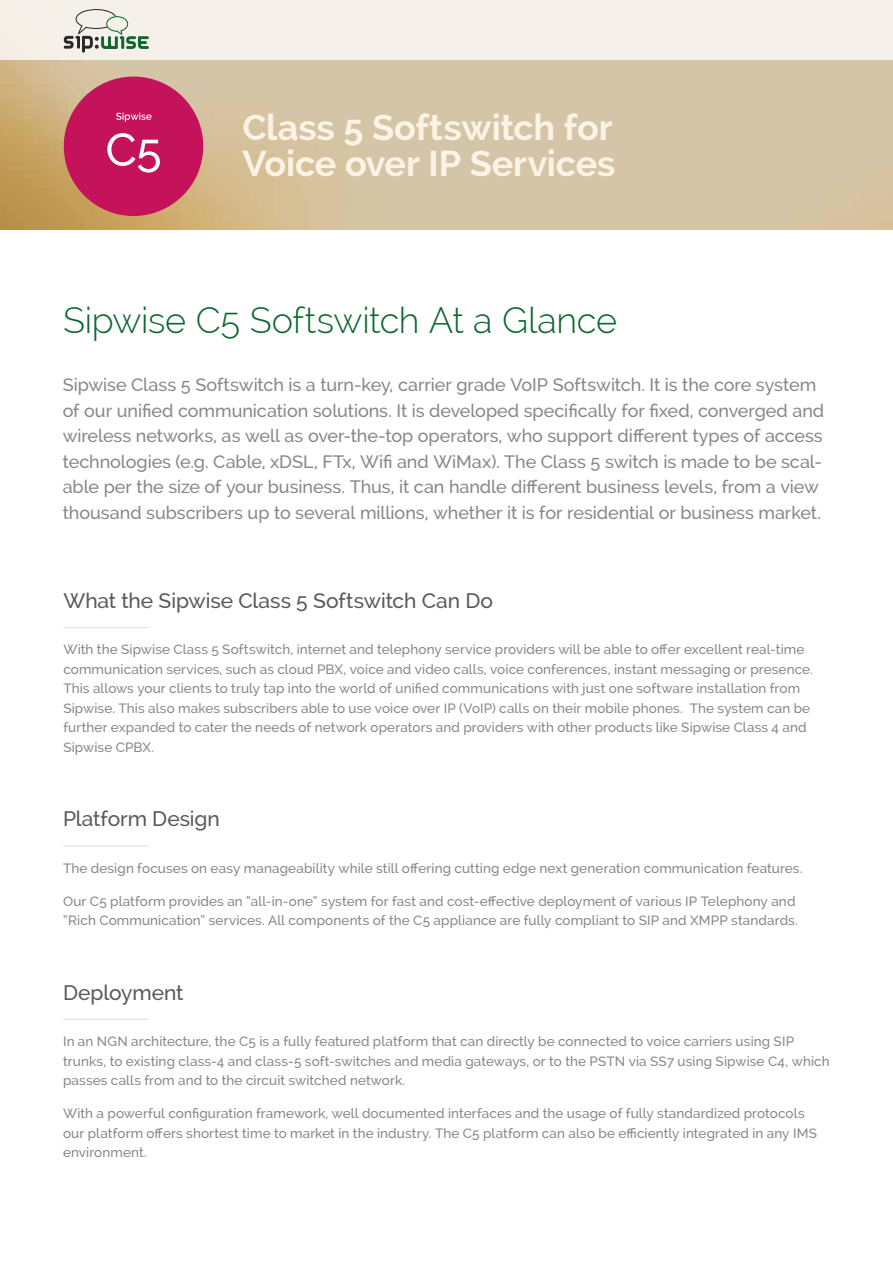
<style>
.page{position:relative;width:893px;height:1263px;background:#fff}
.page>*{position:absolute;margin:0;border:0;box-sizing:border-box;transform-origin:0 0}
.t1{font:700 36px/36px "Raleway";letter-spacing:-.005em;color:#fbf3e4}
.t2{font:300 36px "Raleway";letter-spacing:-.01em;color:#0d672e}
.t3{font:500 21px "Raleway";letter-spacing:-.005em;color:#595958}
.t4{font:500 18px/25.5px "Raleway";letter-spacing:-.005em;color:#878787}
.t5{font:500 13.5px/19.5px "Raleway";letter-spacing:.01em;color:#878787}
</style>
<div class="page">
<img style="left:0;top:60px;width:893px;height:170px">
<div style="left:64px;top:77px;width:139px;height:139px;background:#c4135b;border-radius:50%"></div>
<svg style="left:107px;top:133px;width:53px;height:40px"></svg>
<svg style="left:116px;top:113px;width:36px;height:9px"></svg>
<hr style="left:63px;top:627px;width:86px;height:1px;background:#dfdede">
<hr style="left:63px;top:845px;width:86px;height:1px;background:#dfdede">
<hr style="left:63px;top:1019px;width:86px;height:1px;background:#dfdede">
<div style="left:0;top:0;width:893px;height:60px;background:#f5f1ea"></div>
<svg style="left:64px;top:9px;width:85px;height:44px"></svg>
<h1 class="t1" style="left:242px;top:110px;width:374px">Class 5 Softswitch for<br>Voice over IP Services</h1>
<h1 class="t2" style="left:63px;top:299px;width:555px">Sipwise C5 Softswitch At a Glance</h1>
<p class="t4" style="left:63px;top:372px;width:763px">Sipwise Class 5 Softswitch is a turn-key, carrier grade VoIP Softswitch. It is the core system of our unified communication solutions. It is developed specifically for fixed, converged and wireless networks, as well as over-the-top operators, who support different types of access technologies (e.g. Cable, xDSL, FTx, Wifi and WiMax). The Class 5 switch is made to be scal&shy;able per the size of your business. Thus, it can handle different business levels, from a view thousand subscribers up to several millions, whether it is for residential or business market.</p>
<h2 class="t3" style="left:63px;top:588px;width:431px">What the Sipwise Class 5 Softswitch Can Do</h2>
<p class="t5" style="left:63px;top:640px;width:751px">With the Sipwise Class 5 Softswitch, internet and telephony service providers will be able to offer excellent real-time communication services, such as cloud PBX, voice and video calls, voice conferences, instant messaging or presence.<br>This allows your clients to truly tap into the world of unified communications with just one software installation from Sipwise. This also makes subscribers able to use voice over IP (VoIP) calls on their mobile phones. The system can be further expanded to cater the needs of network operators and providers with other products like Sipwise Class 4 and Sipwise CPBX.</p>
<h2 class="t3" style="left:63px;top:807px;width:158px">Platform Design</h2>
<p class="t5" style="left:63px;top:858px;width:741px">The design focuses on easy manageability while still offering cutting edge next generation communication features.</p>
<p class="t5" style="left:63px;top:891px;width:736px">Our C5 platform provides an “all-in-one” system for fast and cost-effective deployment of various IP Telephony and “Rich Communication” services. All components of the C5 appliance are fully compliant to SIP and XMPP standards.</p>
<h2 class="t3" style="left:63px;top:980px;width:122px">Deployment</h2>
<p class="t5" style="left:63px;top:1031px;width:768px">In an NGN architecture, the C5 is a fully featured platform that can directly be connected to voice carriers using SIP trunks, to existing class-4 and class-5 soft-switches and media gateways, or to the PSTN via SS7 using Sipwise C4, which passes calls from and to the circuit switched network.</p>
<p class="t5" style="left:63px;top:1103px;width:755px">With a powerful configuration framework, well documented interfaces and the usage of fully standardized protocols our platform offers shortest time to market in the industry. The C5 platform can also be efficiently integrated in any IMS environment.</p>
</div>
